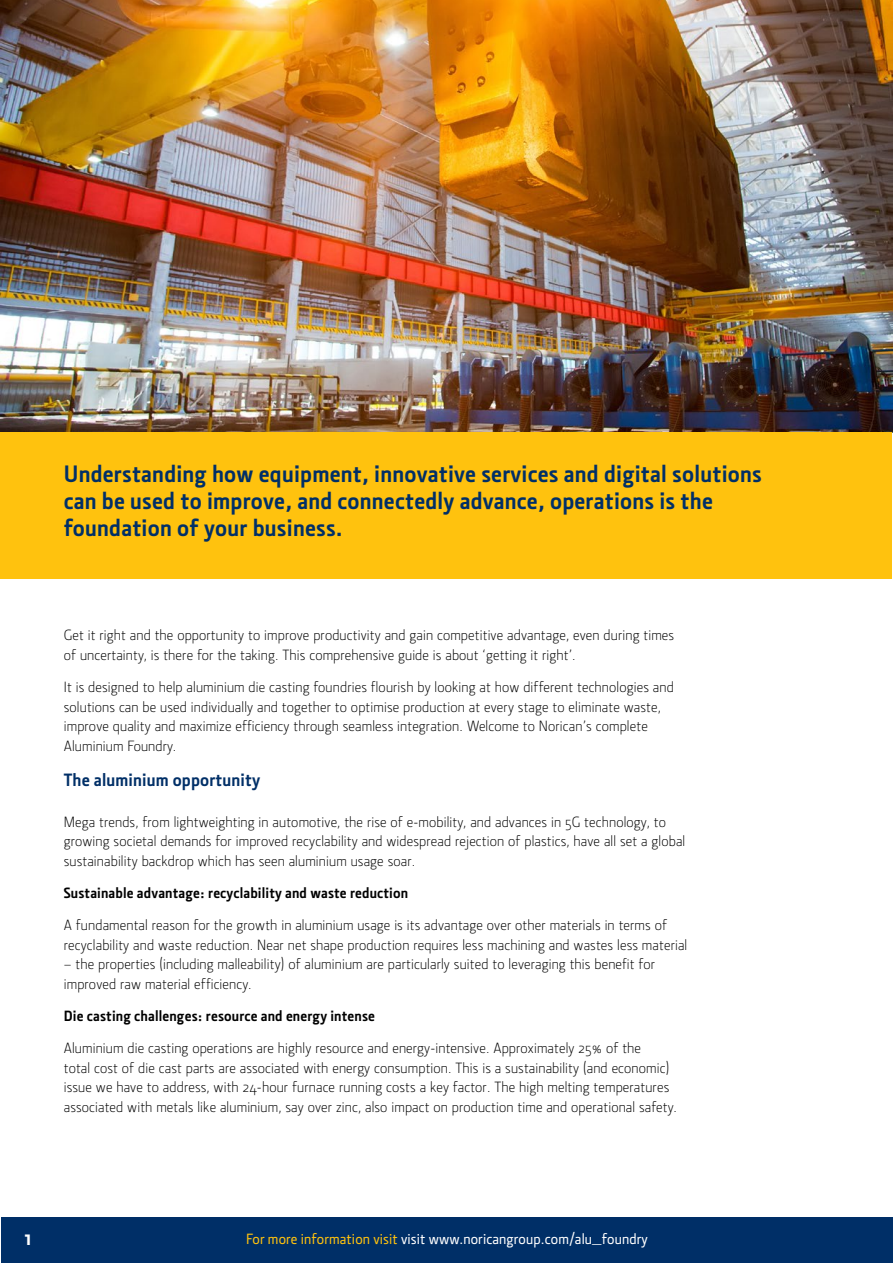
<style>
.page{position:relative;width:893px;height:1263px;background:#fff}
.page>*{position:absolute;margin:0;border:0;box-sizing:border-box;transform-origin:0 0}
.t1{font:700 24px/27px "Section";letter-spacing:.01em;color:#002f67}
.t2{font:700 21px "Section";color:#fff}
.t3{font:700 18px "Section";letter-spacing:.01em;color:#002f67}
.t4{font:300 15px/19.5px "Section";letter-spacing:.01em;color:#000}
.t5{font:700 15px "Section";letter-spacing:.01em;color:#000}
.t6{font:500 15px "Section";letter-spacing:.01em;color:#fff}
.s1{color:#ffc20e}
</style>
<div class="page">
<img style="left:1px;top:0;width:891px;height:432px">
<div style="left:1px;top:432px;width:891px;height:146px;background:#ffc20e"></div>
<div style="left:1px;top:1217px;width:892px;height:46px;background:#002f67"></div>
<h1 class="t1" style="left:64px;top:460px;width:700px">Understanding how equipment, innovative services and digital solutions can be used to improve, and connectedly advance, operations is the foundation of your business.</h1>
<p class="t4" style="left:64px;top:625px;width:612px">Get it right and the opportunity to improve productivity and gain competitive advantage, even during times of uncertainty, is there for the taking. This comprehensive guide is about ‘getting it right’.</p>
<p class="t4" style="left:64px;top:677px;width:611px">It is designed to help aluminium die casting foundries flourish by looking at how different technologies and solutions can be used individually and together to optimise production at every stage to eliminate waste, improve quality and maximize efficiency through seamless integration. Welcome to Norican’s complete Aluminium Foundry.</p>
<p class="t3" style="left:64px;top:768px;width:198px">The aluminium opportunity</p>
<p class="t4" style="left:64px;top:812px;width:623px">Mega trends, from lightweighting in automotive, the rise of e-mobility, and advances in 5G technology, to growing societal demands for improved recyclability and widespread rejection of plastics, have all set a global sustainability backdrop which has seen aluminium usage soar.</p>
<p class="t5" style="left:64px;top:883px;width:346px">Sustainable advantage: recyclability and waste reduction</p>
<p class="t4" style="left:64px;top:915px;width:625px">A fundamental reason for the growth in aluminium usage is its advantage over other materials in terms of recyclability and waste reduction. Near net shape production requires less machining and wastes less material</p>
<p class="t4" style="left:64px;top:954px;width:593px">– the properties (including malleability) of aluminium are particularly suited to leveraging this benefit for improved raw material efficiency.</p>
<p class="t5" style="left:64px;top:1006px;width:313px">Die casting challenges: resource and energy intense</p>
<p class="t4" style="left:64px;top:1038px;width:615px">Aluminium die casting operations are highly resource and energy-intensive. Approximately 25% of the<br>total cost of die cast parts are associated with energy consumption. This is a sustainability (and economic) issue we have to address, with 24-hour furnace running costs a key factor. The high melting temperatures associated with metals like aluminium, say over zinc, also impact on production time and operational safety.</p>
<h2 class="t2" style="left:24px;top:1224px;width:9px">1</h2>
<p class="t6" style="left:246px;top:1229px;width:403px"><span class="s1">For more information visit</span> visit www.noricangroup.com/alu_foundry</p>
</div>
